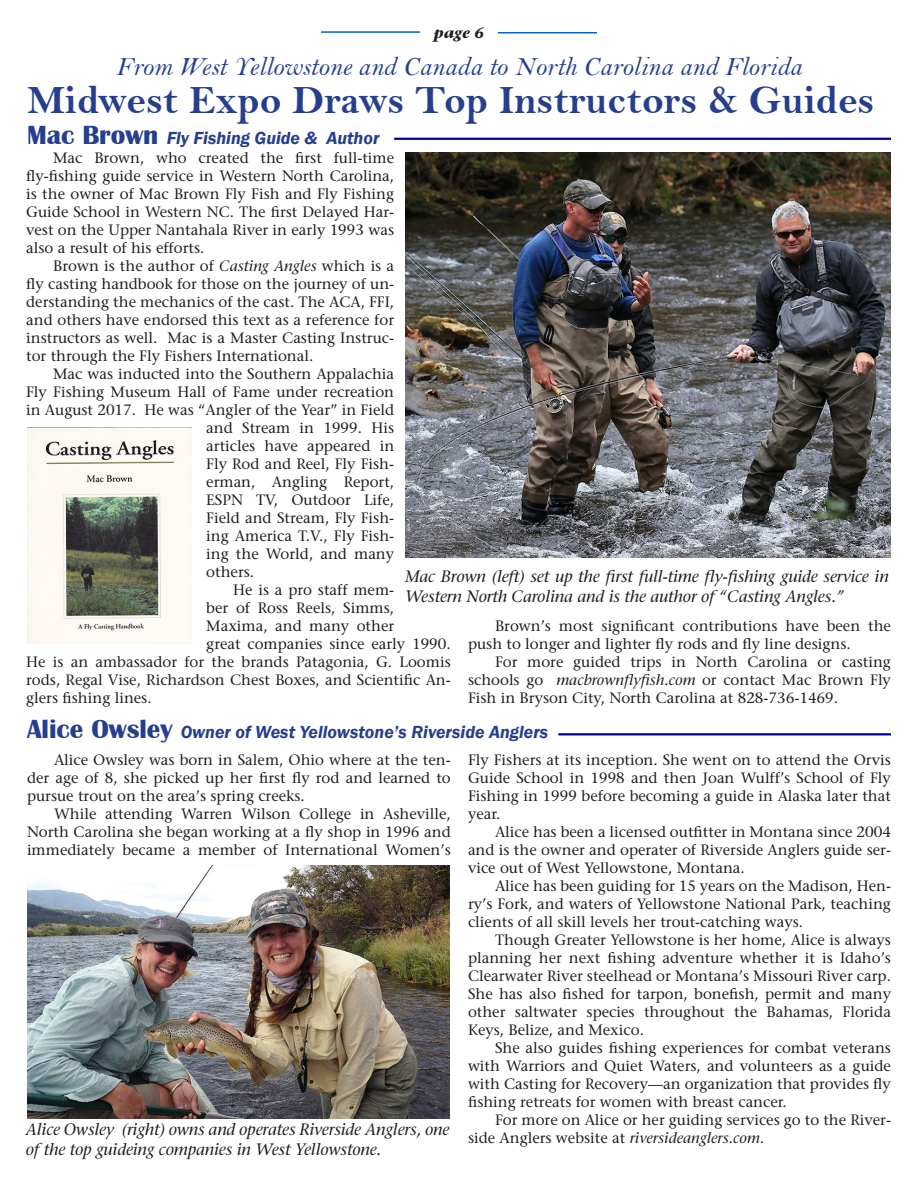
<style>
.page{position:relative;width:918px;height:1188px;background:#fff}
.page>*{position:absolute;margin:0;border:0;box-sizing:border-box;transform-origin:0 0}
.t1{font:40.5px "Bell MT Bold";color:#253f8e}
.t2{font:27px "Bell MT Italic";color:#253f8e}
.t3{font:italic 600 18px "Franklin Gothic";color:#253f8e}
.t4{font:italic 16.5px/19.8px "Stone Serif";letter-spacing:-.01em;color:#231f20}
.t5{font:15px/18px "Stone Serif";color:#231f20;text-align:justify}
.t6{font:italic 700 15px "Stone Serif";color:#231f20}
.s1{font-family:"Britannic";font-weight:700;font-style:normal;font-size:27px}
.s2{font-style:italic}
</style>
<div class="page">
<hr style="left:321px;top:31px;width:99px;height:2px;background:#0563c1">
<hr style="left:498px;top:32px;width:99px;height:2px;background:#0563c1">
<hr style="left:394px;top:138px;width:497px;height:2px;background:#009">
<img style="left:405px;top:152px;width:486px;height:405px">
<img style="left:27px;top:428px;width:164px;height:216px">
<img style="left:28px;top:866px;width:422px;height:252px">
<hr style="left:558px;top:733px;width:333px;height:2px;background:#009">
<p class="t6" style="left:434px;top:23px;width:52px">page 6</p>
<p class="t2" style="left:116px;top:50px;width:688px">From West Yellowstone and Canada to North Carolina and Florida</p>
<p class="t1" style="left:27px;top:76px;width:849px">Midwest Expo Draws Top Instructors &amp; Guides</p>
<p class="t3" style="left:27px;top:126px;width:354px"><span class="s1">Mac Brown</span> Fly Fishing Guide &amp; Author</p>
<p class="t5" style="left:26px;top:149px;width:370px;text-indent:27px">Mac Brown, who created the first full-time fly-fishing guide service in Western North Carolina, is the owner of Mac Brown Fly Fish and Fly Fishing Guide School in Western NC. The first Delayed Har&shy;vest on the Upper Nantahala River in early 1993 was also a result of his efforts.</p>
<p class="t5" style="left:26px;top:257px;width:370px;text-indent:27px">Brown is the author of <span class="s2">Casting Angles</span> which is a fly casting handbook for those on the journey of un&shy;derstanding the mechanics of the cast. The ACA, FFI, and others have endorsed this text as a reference for instructors as well. Mac is a Master Casting Instruc&shy;tor through the Fly Fishers International.</p>
<p class="t5" style="left:53px;top:365px;width:343px">Mac was inducted into the Southern Appalachia</p>
<p class="t5" style="left:26px;top:383px;width:370px">Fly Fishing Museum Hall of Fame under recreation</p>
<p class="t5" style="left:26px;top:401px;width:370px">in August 2017. He was “Angler of the Year” in Field</p>
<p class="t5" style="left:206px;top:419px;width:189px">and Stream in 1999. His</p>
<p class="t5" style="left:206px;top:437px;width:189px">articles have appeared in</p>
<p class="t5" style="left:206px;top:455px;width:189px">Fly Rod and Reel, Fly Fish-</p>
<p class="t5" style="left:206px;top:473px;width:189px">erman, Angling Report,</p>
<p class="t5" style="left:206px;top:491px;width:189px">ESPN TV, Outdoor Life,</p>
<p class="t5" style="left:206px;top:509px;width:189px">Field and Stream, Fly Fish-</p>
<p class="t5" style="left:206px;top:527px;width:189px">ing America T.V., Fly Fish-</p>
<p class="t5" style="left:206px;top:545px;width:189px">ing the World, and many</p>
<p class="t5" style="left:206px;top:563px;width:49px">others.</p>
<p class="t5" style="left:233px;top:581px;width:162px">He is a pro staff mem-</p>
<p class="t5" style="left:206px;top:599px;width:189px">ber of Ross Reels, Simms,</p>
<p class="t5" style="left:206px;top:617px;width:189px">Maxima, and many other</p>
<p class="t5" style="left:206px;top:635px;width:246px">great companies since early 1990.</p>
<p class="t5" style="left:26px;top:653px;width:426px">He is an ambassador for the brands Patagonia, G. Loomis</p>
<p class="t5" style="left:26px;top:671px;width:426px">rods, Regal Vise, Richardson Chest Boxes, and Scientific An-</p>
<p class="t5" style="left:26px;top:689px;width:127px">glers fishing lines.</p>
<p class="t4" style="left:405px;top:566px;width:485px">Mac Brown (left) set up the first full-time fly-fishing guide service in<br>Western North Carolina and is the author of “Casting Angles.”</p>
<p class="t5" style="left:468px;top:617px;width:425px;text-indent:27px">Brown’s most significant contributions have been the push to longer and lighter fly rods and fly line designs.</p>
<p class="t5" style="left:468px;top:653px;width:424px;text-indent:27px">For more guided trips in North Carolina or casting schools go <span class="s2">macbrownflyfish.com</span> or contact Mac Brown Fly Fish in Bryson City, North Carolina at 828-736-1469.</p>
<p class="t3" style="left:27px;top:720px;width:523px"><span class="s1">Alice Owsley</span> Owner of West Yellowstone’s Riverside Anglers</p>
<p class="t5" style="left:27px;top:751px;width:425px;text-indent:27px">Alice Owsley was born in Salem, Ohio where at the ten&shy;der age of 8, she picked up her first fly rod and learned to pursue trout on the area’s spring creeks.</p>
<p class="t5" style="left:27px;top:805px;width:425px;text-indent:27px">While attending Warren Wilson College in Asheville, North Carolina she began working at a fly shop in 1996 and immediately became a member of International Women’s</p>
<p class="t4" style="left:26px;top:1120px;width:425px">Alice Owsley (right) owns and operates Riverside Anglers, one of the top guideing companies in West Yellowstone.</p>
<p class="t5" style="left:468px;top:751px;width:425px">Fly Fishers at its inception. She went on to attend the Orvis Guide School in 1998 and then Joan Wulff’s School of Fly Fishing in 1999 before becoming a guide in Alaska later that year.</p>
<p class="t5" style="left:468px;top:823px;width:424px;text-indent:27px">Alice has been a licensed outfitter in Montana since 2004 and is the owner and operater of Riverside Anglers guide ser&shy;vice out of West Yellowstone, Montana.</p>
<p class="t5" style="left:468px;top:877px;width:424px;text-indent:27px">Alice has been guiding for 15 years on the Madison, Hen&shy;ry’s Fork, and waters of Yellowstone National Park, teaching clients of all skill levels her trout-catching ways.</p>
<p class="t5" style="left:468px;top:931px;width:425px;text-indent:27px">Though Greater Yellowstone is her home, Alice is always planning her next fishing adventure whether it is Idaho’s Clearwater River steelhead or Montana’s Missouri River carp.<br>She has also fished for tarpon, bonefish, permit and many other saltwater species throughout the Bahamas, Florida Keys, Belize, and Mexico.</p>
<p class="t5" style="left:468px;top:1039px;width:425px;text-indent:27px">She also guides fishing experiences for combat veterans with Warriors and Quiet Waters, and volunteers as a guide with Casting for Recovery—an organization that provides fly fishing retreats for women with breast cancer.</p>
<p class="t5" style="left:468px;top:1111px;width:424px;text-indent:27px">For more on Alice or her guiding services go to the River&shy;side Anglers website at <span class="s2">riversideanglers.com</span>.</p>
</div>
